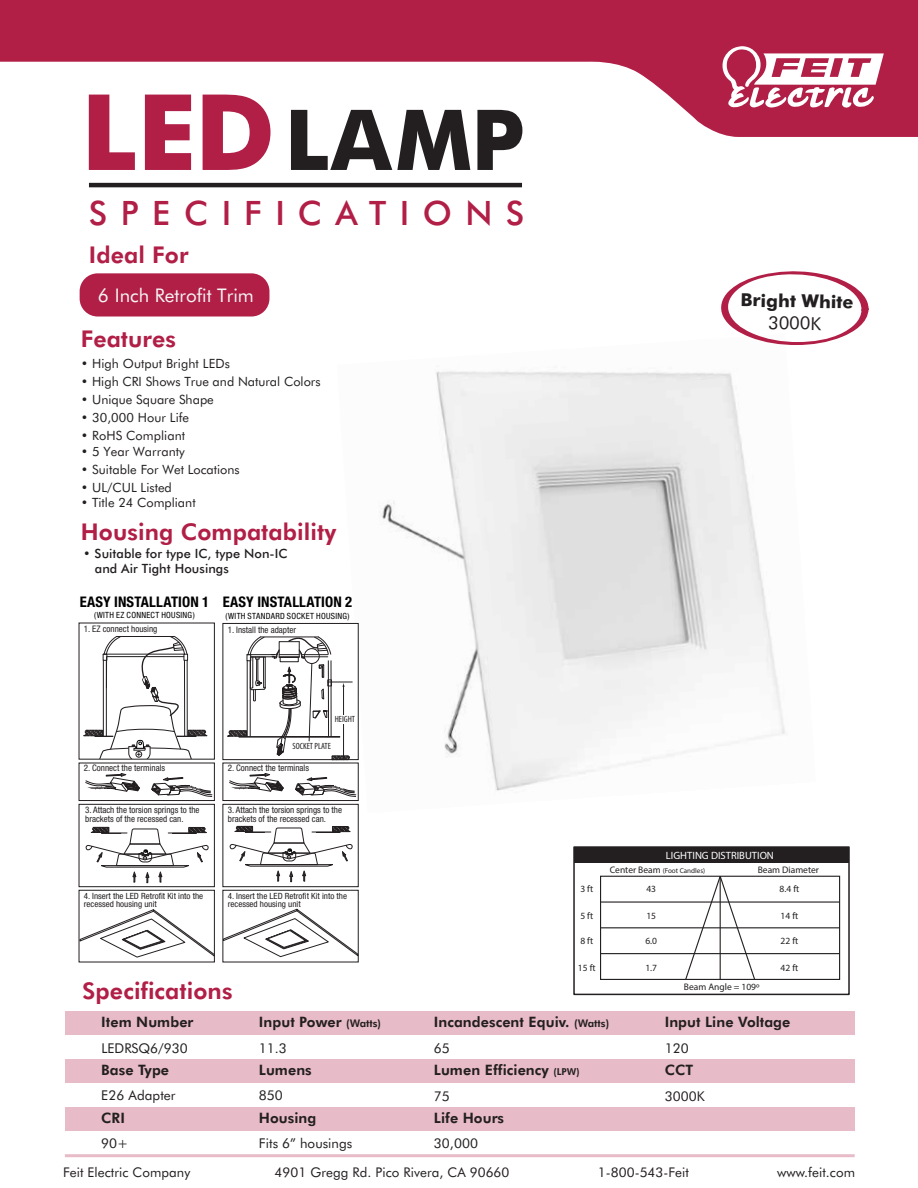
<style>
.page{position:relative;width:918px;height:1188px;background:#fff}
.page>*{position:absolute;margin:0;border:0;box-sizing:border-box;transform-origin:0 0}
.t1{font:700 84px "Futura BT";color:#231f20}
.t2{font:500 33.6px "Futura BT";letter-spacing:.4em;color:#b11e46}
.t3{font:800 23.1px "Futura BT";letter-spacing:.005em;color:#b11e46}
.t4{font:18.9px "Futura BT";color:#f5f5f5}
.t5{font:700 17.85px "Futura BT";color:#231f20}
.t6{font:17.85px "Futura BT";color:#231f20}
.t7{font:700 condensed 14.7px "Helvetica Neue";letter-spacing:.01em;color:#000}
.t8{font:800 14.4px "Futura BT";letter-spacing:.005em;color:#231f20}
.t9{font:13.5px "Futura BT";color:#231f20}
.t10{font:13.35px "Futura BT";letter-spacing:.005em;color:#231f20}
.t11{font:12.75px "Futura BT";color:#231f20}
.t12{font:500 12.75px/15.3px "Futura BT";letter-spacing:.005em;color:#231f20}
.t13{font:10.65px "Myriad Pro";color:#fff}
.t14{font:9.45px "Myriad Pro";color:#231f20}
.t15{font:condensed 9px/9px "Helvetica Neue";color:#231f20}
.t16{font:condensed 9px "Myriad Pro";color:#231f20}
.t17{font:condensed 8.55px/7.5px "Helvetica Neue";color:#231f20;scale:1.05 1}
.t18{font:condensed 8.55px "Helvetica Neue";letter-spacing:.035em;color:#000}
.t19{font:7.2px "Myriad Pro";color:#231f20}
.s1{font-size:105.45px;color:#b11e46}
.s2{font-size:10.5px}
.s3{font-size:9.45px}
.s4{font-size:9.6px}
</style>
<div class="page">
<img style="left:337px;top:371px;width:448px;height:433px">
<div style="left:80px;top:273px;width:189px;height:44px;background:#b11e46;border-radius:18px"></div>
<div style="left:65px;top:1011px;width:790px;height:24px;background:#e7bbc7"></div>
<div style="left:65px;top:1059px;width:790px;height:24px;background:#e7bbc7"></div>
<div style="left:65px;top:1107px;width:790px;height:24px;background:#e7bbc7"></div>
<hr style="left:65px;top:1154px;width:790px;height:3px;background:#b11e46">
<hr style="left:89px;top:183px;width:433px;height:4px;background:#231f20">
<svg style="left:0;top:0;width:918px;height:137px;fill:#b11e46"></svg>
<svg style="left:721px;top:46px;width:163px;height:63px"></svg>
<svg style="left:721px;top:271px;width:148px;height:74px"></svg>
<div style="left:222px;top:623px;width:137px;height:137px;background:#fff;border:1px solid #231f20"></div>
<svg style="left:224px;top:636px;width:128px;height:125px"></svg>
<div style="left:79px;top:763px;width:136px;height:38px;background:#fff;border:1px solid #231f20"></div>
<svg style="left:151px;top:777px;width:61px;height:20px"></svg>
<svg style="left:85px;top:773px;width:55px;height:19px"></svg>
<div style="left:222px;top:763px;width:137px;height:38px;background:#fff;border:1px solid #231f20"></div>
<svg style="left:295px;top:777px;width:61px;height:20px"></svg>
<svg style="left:229px;top:773px;width:55px;height:19px"></svg>
<svg style="left:81px;top:636px;width:129px;height:123px"></svg>
<div style="left:222px;top:890px;width:137px;height:73px;background:#fff;border:1px solid #231f20"></div>
<svg style="left:223px;top:908px;width:136px;height:49px"></svg>
<div style="left:79px;top:890px;width:136px;height:73px;background:#fff;border:1px solid #231f20"></div>
<svg style="left:79px;top:908px;width:136px;height:50px"></svg>
<div style="left:222px;top:804px;width:137px;height:83px;background:#fff;border:1px solid #231f20"></div>
<svg style="left:229px;top:826px;width:124px;height:56px"></svg>
<div style="left:79px;top:804px;width:136px;height:83px;background:#fff;border:1px solid #231f20"></div>
<svg style="left:85px;top:827px;width:124px;height:56px"></svg>
<div style="left:573px;top:846px;width:277px;height:149px;background:#fff;border:2px solid #231f20"></div>
<div style="left:574px;top:847px;width:275px;height:15px;background:#231f20"></div>
<div style="left:600px;top:876px;width:240px;height:104px;background:#fff;border:1px solid #231f20"></div>
<hr style="left:601px;top:901px;width:239px;height:2px;background:#231f20">
<hr style="left:601px;top:927px;width:239px;height:1px;background:#231f20">
<hr style="left:601px;top:953px;width:239px;height:1px;background:#231f20">
<svg style="left:684px;top:875px;width:72px;height:105px"></svg>
<h1 class="t1" style="left:81px;top:89px;width:445px"><span class="s1">LED</span>LAMP</h1>
<h2 class="t2" style="left:89px;top:192px;width:437px">SPECIFICATIONS</h2>
<h3 class="t3" style="left:89px;top:240px;width:101px">Ideal For</h3>
<h3 class="t4" style="left:98px;top:283px;width:158px">6 Inch Retrofit Trim</h3>
<h3 class="t3" style="left:81px;top:324px;width:97px">Features</h3>
<h3 class="t11" style="left:81px;top:355px;width:151px">• High Output Bright LEDs</h3>
<h3 class="t11" style="left:81px;top:373px;width:241px">• High CRI Shows True and Natural Colors</h3>
<h3 class="t11" style="left:81px;top:391px;width:135px">• Unique Square Shape</h3>
<h3 class="t11" style="left:81px;top:409px;width:110px">• 30,000 Hour Life</h3>
<h3 class="t11" style="left:81px;top:427px;width:106px">• RoHS Compliant</h3>
<h3 class="t11" style="left:81px;top:462px;width:160px">• Suitable For Wet Locations</h3>
<h3 class="t11" style="left:81px;top:480px;width:93px">• UL/CUL Listed</h3>
<h3 class="t11" style="left:81px;top:495px;width:116px">• Title 24 Compliant</h3>
<h3 class="t11" style="left:81px;top:444px;width:106px">• 5 Year Warranty</h3>
<h3 class="t3" style="left:81px;top:518px;width:257px">Housing Compatability</h3>
<h3 class="t12" style="left:95px;top:546px;width:194px;text-indent:-12px">• Suitable for type IC, type Non-IC and Air Tight Housings</h3>
<h3 class="t7" style="left:80px;top:593px;width:131px">EASY INSTALLATION 1</h3>
<p class="t18" style="left:94px;top:610px;width:102px">(WITH EZ CONNECT HOUSING)</p>
<p class="t15" style="left:84px;top:625px;width:75px">1. EZ connect housing</p>
<h3 class="t7" style="left:223px;top:593px;width:131px">EASY INSTALLATION 2</h3>
<p class="t18" style="left:225px;top:611px;width:126px">(WITH STANDARD SOCKET HOUSING)</p>
<p class="t15" style="left:228px;top:625px;width:70px">1. Install the adapter</p>
<p class="t16" style="left:335px;top:714px;width:22px">HEIGHT</p>
<p class="t16" style="left:292px;top:741px;width:40px">SOCKET PLATE</p>
<p class="t15" style="left:84px;top:763px;width:83px">2. Connect the terminals</p>
<p class="t15" style="left:228px;top:763px;width:83px">2. Connect the terminals</p>
<p class="t15" style="left:85px;top:805px;width:116px">3. Attach the torsion springs to the brackets of the recessed can.</p>
<p class="t15" style="left:228px;top:805px;width:116px">3. Attach the torsion springs to the brackets of the recessed can.</p>
<p class="t17" style="left:84px;top:892px;width:115px">4. Insert the LED Retrofit Kit into the recessed housing unit</p>
<p class="t17" style="left:228px;top:892px;width:115px">4. Insert the LED Retrofit Kit into the recessed housing unit</p>
<h3 class="t3" style="left:82px;top:977px;width:152px">Specifications</h3>
<h3 class="t8" style="left:101px;top:1014px;width:94px">Item Number</h3>
<h3 class="t9" style="left:101px;top:1040px;width:88px">LEDRSQ6/930</h3>
<h3 class="t8" style="left:259px;top:1014px;width:124px">Input Power <span class="s2">(Watts)</span></h3>
<h3 class="t9" style="left:259px;top:1040px;width:29px">11.3</h3>
<h3 class="t5" style="left:741px;top:289px;width:115px;rotate:1deg">Bright White</h3>
<h3 class="t6" style="left:768px;top:312px;width:54px;rotate:1deg">3000K</h3>
<p class="t13" style="left:666px;top:849px;width:109px">LIGHTING DISTRIBUTION</p>
<p class="t14" style="left:580px;top:883px;width:14px">3 ft</p>
<p class="t14" style="left:580px;top:910px;width:14px">5 ft</p>
<p class="t14" style="left:580px;top:935px;width:14px">8 ft</p>
<p class="t14" style="left:578px;top:962px;width:19px">15 ft</p>
<p class="t19" style="left:610px;top:866px;width:97px"><span class="s3">Center Beam</span> (Foot Candles)</p>
<p class="t14" style="left:758px;top:864px;width:63px">Beam Diameter</p>
<p class="t14" style="left:646px;top:883px;width:11px">43</p>
<p class="t14" style="left:646px;top:910px;width:11px">15</p>
<p class="t14" style="left:645px;top:935px;width:13px">6.0</p>
<p class="t14" style="left:645px;top:962px;width:13px">1.7</p>
<p class="t14" style="left:684px;top:981px;width:77px">Beam Angle = 109º</p>
<p class="t14" style="left:780px;top:883px;width:21px">8.4 ft</p>
<p class="t14" style="left:781px;top:910px;width:19px">14 ft</p>
<p class="t14" style="left:781px;top:935px;width:19px">22 ft</p>
<p class="t14" style="left:781px;top:962px;width:19px">42 ft</p>
<h3 class="t8" style="left:434px;top:1014px;width:177px">Incandescent Equiv. <span class="s2">(Watts)</span></h3>
<h3 class="t8" style="left:665px;top:1014px;width:127px">Input Line Voltage</h3>
<h3 class="t9" style="left:434px;top:1040px;width:17px">65</h3>
<h3 class="t9" style="left:665px;top:1040px;width:26px">120</h3>
<h3 class="t8" style="left:101px;top:1061px;width:69px">Base Type</h3>
<h3 class="t8" style="left:434px;top:1061px;width:147px">Lumen Efficiency <span class="s4">(LPW)</span></h3>
<h3 class="t8" style="left:665px;top:1061px;width:30px">CCT</h3>
<h3 class="t8" style="left:259px;top:1061px;width:54px">Lumens</h3>
<h3 class="t9" style="left:101px;top:1087px;width:76px">E26 Adapter</h3>
<h3 class="t9" style="left:665px;top:1088px;width:42px">3000K</h3>
<h3 class="t9" style="left:259px;top:1087px;width:25px">850</h3>
<h3 class="t9" style="left:434px;top:1088px;width:17px">75</h3>
<h3 class="t8" style="left:101px;top:1109px;width:25px">CRI</h3>
<h3 class="t9" style="left:101px;top:1135px;width:29px">90+</h3>
<h3 class="t8" style="left:259px;top:1109px;width:59px">Housing</h3>
<h3 class="t8" style="left:434px;top:1109px;width:72px">Life Hours</h3>
<h3 class="t9" style="left:434px;top:1135px;width:46px">3 0,000</h3>
<h3 class="t9" style="left:259px;top:1135px;width:95px">Fits 6” housings</h3>
<h3 class="t10" style="left:63px;top:1165px;width:129px">Feit Electric Company</h3>
<h3 class="t10" style="left:275px;top:1165px;width:236px">4901 Gregg Rd. Pico Rivera, CA 90660</h3>
<h3 class="t10" style="left:598px;top:1165px;width:93px">1-800-543-Feit</h3>
<h3 class="t10" style="left:777px;top:1165px;width:79px">www.feit.com</h3>
</div>
